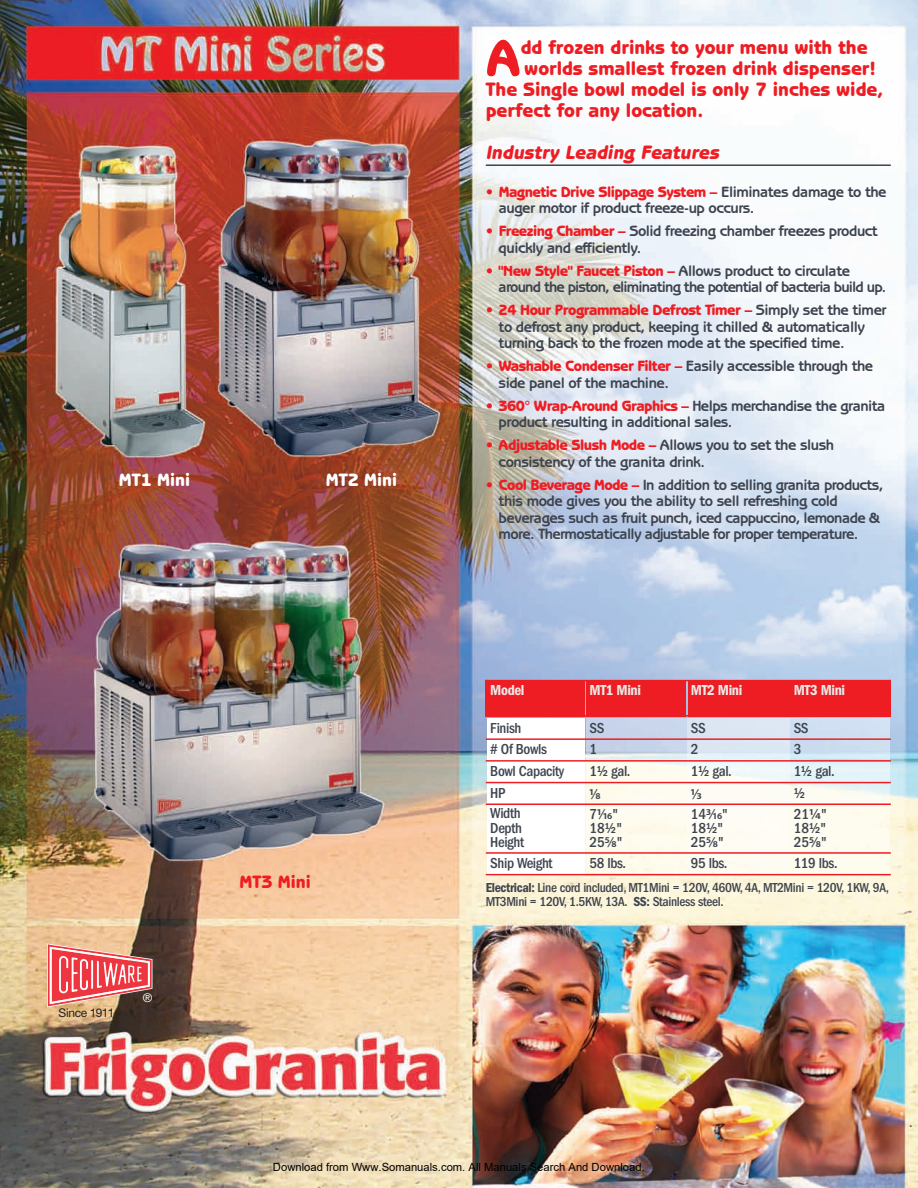
<style>
.page{position:relative;width:918px;height:1188px;background:#fff}
.page>*{position:absolute;margin:0;border:0;box-sizing:border-box;transform-origin:0 0}
.t1{font:800 52.5px "Benguiat Gothic";color:#ee1d23}
.t2{font:800 19.5px "Benguiat Gothic";color:#ee1d23}
.t3{font:italic 800 19.5px "Benguiat Gothic";letter-spacing:.005em;color:#ee1d23}
.t4{font:800 18px "Benguiat Gothic";color:#fff}
.t5{font:800 18px "Benguiat Gothic";color:#ee1d23}
.t6{font:700 15px/16.5px "Benguiat Gothic";letter-spacing:-.03em;color:#3e444f}
.t7{font:500 condensed 15px/14.1px "ITC Franklin Gothic Std";letter-spacing:-.025em;color:#3e444f}
.t8{font:700 15px/16.5px "Benguiat Gothic";letter-spacing:-.055em;color:#3e444f}
.t9{font:15px "ITC Franklin Gothic Std Dm Cd";letter-spacing:-.025em;color:#ece9e7}
.t10{font:600 15px "Myriad Pro";color:#3e444f}
.t11{font:500 condensed 13.5px/13.5px "ITC Franklin Gothic Std";letter-spacing:-.025em;color:#3e444f}
.t12{font:12px "Helvetica Neue LT Std";letter-spacing:-.03em;color:#231f20}
.t13{font:12px "Helvetica Neue LT Std";color:#fff}
.t14{font:11.25px "Arial";color:#000}
.s1{font-weight:800;color:#ee1d23}
.s2{font-family:"ITC Franklin Gothic Std";font-weight:500;font-stretch:condensed}
.s3{font-family:"Myriad Pro";font-weight:600;font-stretch:normal}
.s4{font-family:"ITC Franklin Gothic Std Dm Cd";font-weight:400;font-stretch:normal}
</style>
<div class="page">
<img style="left:0;top:0;width:918px;height:1188px">
<div style="left:487px;top:718px;width:98px;height:21px;background:#fff"></div>
<div style="left:587px;top:718px;width:99px;height:20px;background:#c8d5eb"></div>
<div style="left:688px;top:718px;width:101px;height:20px;background:#dce6f3"></div>
<div style="left:791px;top:718px;width:98px;height:20px;background:#d1e0f2"></div>
<div style="left:487px;top:739px;width:98px;height:22px;background:#fff"></div>
<img style="left:587px;top:740px;width:99px;height:20px">
<img style="left:688px;top:740px;width:101px;height:20px">
<img style="left:791px;top:740px;width:98px;height:20px">
<div style="left:487px;top:761px;width:98px;height:22px;background:#fff"></div>
<div style="left:587px;top:762px;width:99px;height:90px;background:#fefcef"></div>
<img style="left:688px;top:762px;width:101px;height:90px">
<img style="left:791px;top:762px;width:98px;height:90px">
<div style="left:487px;top:783px;width:98px;height:21px;background:#fff"></div>
<div style="left:487px;top:804px;width:98px;height:49px;background:#fff"></div>
<div style="left:487px;top:853px;width:98px;height:22px;background:#fff"></div>
<div style="left:587px;top:854px;width:99px;height:20px;background:#fefaeb"></div>
<div style="left:688px;top:854px;width:101px;height:20px;background:#fdfbf1"></div>
<div style="left:791px;top:854px;width:98px;height:20px;background:#fefcef"></div>
<hr style="left:486px;top:738px;width:405px;height:2px;background:#ee1d23">
<hr style="left:486px;top:760px;width:405px;height:2px;background:#ee1d23">
<hr style="left:486px;top:782px;width:405px;height:1px;background:#ee1d23">
<hr style="left:486px;top:804px;width:405px;height:1px;background:#ee1d23">
<hr style="left:486px;top:852px;width:405px;height:2px;background:#ee1d23">
<hr style="left:486px;top:874px;width:405px;height:1px;background:#ee1d23">
<div style="left:486px;top:680px;width:99px;height:37px;background:#ee1d23"></div>
<div style="left:587px;top:680px;width:99px;height:37px;background:#ee1d23"></div>
<div style="left:688px;top:680px;width:101px;height:37px;background:#ee1d23"></div>
<div style="left:791px;top:680px;width:100px;height:37px;background:#ee1d23"></div>
<hr style="left:486px;top:680px;width:405px;height:1px;background:#ee1d23">
<hr style="left:486px;top:715px;width:405px;height:2px;background:#ee1d23">
<hr style="left:486px;top:164px;width:405px;height:2px;background:#3e444f">
<svg style="left:47px;top:944px;width:105px;height:63px;background:#dc7775"></svg>
<h1 class="t1" style="left:486px;top:39px;width:37px">A</h1>
<h2 class="t2" style="left:521px;top:40px;width:348px">dd frozen drinks to your menu with the</h2>
<h2 class="t2" style="left:524px;top:61px;width:353px">worlds smallest frozen drink dispenser!</h2>
<h2 class="t2" style="left:486px;top:82px;width:399px">The Single bowl model is only 7 inches wide,</h2>
<h2 class="t2" style="left:486px;top:103px;width:219px">perfect for any location.</h2>
<p class="t4" style="left:119px;top:473px;width:73px">MT1 Mini</p>
<p class="t4" style="left:326px;top:473px;width:73px">MT2 Mini</p>
<p class="t12" style="left:59px;top:1009px;width:57px">Since 1911</p>
<p class="t13" style="left:143px;top:994px;width:11px">®</p>
<p class="t5" style="left:239px;top:876px;width:73px">MT3 Mini</p>
<h2 class="t3" style="left:486px;top:145px;width:235px">Industry Leading Features</h2>
<p class="t6" style="left:499px;top:185px;width:389px;text-indent:-13px"><span class="s1">• Magnetic Drive Slippage System –</span> Eliminates damage to the auger motor if product freeze-up occurs.</p>
<p class="t6" style="left:499px;top:224px;width:381px;text-indent:-13px"><span class="s1">• Freezing Chamber –</span> Solid freezing chamber freezes product quickly and efficiently.</p>
<p class="t8" style="left:499px;top:264px;width:389px;text-indent:-13px"><span class="s1">• "New Style" Faucet Piston –</span> Allows product to circulate around the piston, eliminating the potential of bacteria build up.</p>
<p class="t6" style="left:499px;top:303px;width:389px;text-indent:-13px"><span class="s1">• 24 Hour Programmable Defrost Timer –</span> Simply set the timer to defrost any product, keeping it chilled &amp; automatically turning back to the frozen mode at the specified time.</p>
<p class="t6" style="left:499px;top:359px;width:376px;text-indent:-13px"><span class="s1">• Washable Condenser Filter –</span> Easily accessible through the side panel of the machine.</p>
<p class="t6" style="left:499px;top:399px;width:388px;text-indent:-13px"><span class="s1">• 360° Wrap-Around Graphics –</span> Helps merchandise the granita product resulting in additional sales.</p>
<p class="t6" style="left:499px;top:438px;width:337px;text-indent:-13px"><span class="s1">• Adjustable Slush Mode –</span> Allows you to set the slush consistency of the granita drink.</p>
<p class="t6" style="left:499px;top:478px;width:386px;text-indent:-13px"><span class="s1">• Cool Beverage Mode –</span> In addition to selling granita products, this mode gives you the ability to sell refreshing cold beverages such as fruit punch, iced cappuccino, lemonade &amp; more. Thermostatically adjustable for proper temperature.</p>
<p class="t9" style="left:490px;top:685px;width:36px">Model</p>
<p class="t9" style="left:590px;top:685px;width:53px">MT1 Mini</p>
<p class="t9" style="left:691px;top:685px;width:53px">MT2 Mini</p>
<p class="t9" style="left:794px;top:685px;width:53px">MT3 Mini</p>
<p class="t7" style="left:490px;top:722px;width:33px">Finish</p>
<p class="t7" style="left:590px;top:722px;width:16px">SS</p>
<p class="t7" style="left:691px;top:722px;width:16px">SS</p>
<p class="t7" style="left:794px;top:722px;width:16px">SS</p>
<p class="t7" style="left:490px;top:744px;width:58px"># Of Bowls</p>
<p class="t7" style="left:590px;top:744px;width:9px">1</p>
<p class="t7" style="left:691px;top:744px;width:9px">2</p>
<p class="t7" style="left:794px;top:744px;width:9px">3</p>
<p class="t7" style="left:490px;top:765px;width:75px">Bowl Capacity</p>
<p class="t7" style="left:590px;top:765px;width:43px">1½ gal.</p>
<p class="t7" style="left:691px;top:765px;width:43px">1½ gal.</p>
<p class="t7" style="left:794px;top:765px;width:43px">1½ gal.</p>
<p class="t7" style="left:490px;top:787px;width:17px">HP</p>
<p class="t10" style="left:590px;top:788px;width:13px">1∕8</p>
<p class="t10" style="left:691px;top:788px;width:12px">1∕3</p>
<p class="t7" style="left:794px;top:787px;width:13px">½</p>
<p class="t7" style="left:490px;top:807px;width:35px;line-height:14.5px">Width<br>Depth<br>Height</p>
<p class="t10" style="left:590px;top:809px;width:30px"><span class="s2">7</span>1∕16<span class="s2">"</span></p>
<p class="t10" style="left:691px;top:809px;width:39px"><span class="s2">14</span>3∕16<span class="s2">"</span></p>
<p class="t7" style="left:691px;top:823px;width:34px">18½"<br>25<span class="s3">5∕8</span>"</p>
<p class="t7" style="left:794px;top:808px;width:34px;text-align:justify">21<span class="s3">¼</span>" 18½" 25<span class="s3">5∕8</span>"</p>
<p class="t7" style="left:590px;top:823px;width:34px">18½"<br>25<span class="s3">5∕8</span>"</p>
<p class="t7" style="left:490px;top:857px;width:64px">Ship Weight</p>
<p class="t7" style="left:590px;top:857px;width:38px">58 lbs.</p>
<p class="t7" style="left:691px;top:857px;width:38px">95 lbs.</p>
<p class="t7" style="left:794px;top:857px;width:46px">119 lbs.</p>
<p class="t11" style="left:486px;top:882px;width:405px"><span class="s4">Electrical:</span> Line cord included, MT1Mini = 120V, 460W, 4A, MT2Mini = 120V, 1KW, 9A,<br>MT3Mini = 120V, 1.5KW, 13A. <span class="s4">SS:</span> Stainless steel.</p>
<p class="t14" style="left:273px;top:1160px;width:373px">Download from Www.Somanuals.com. All Manuals Search And Download.</p>
</div>
